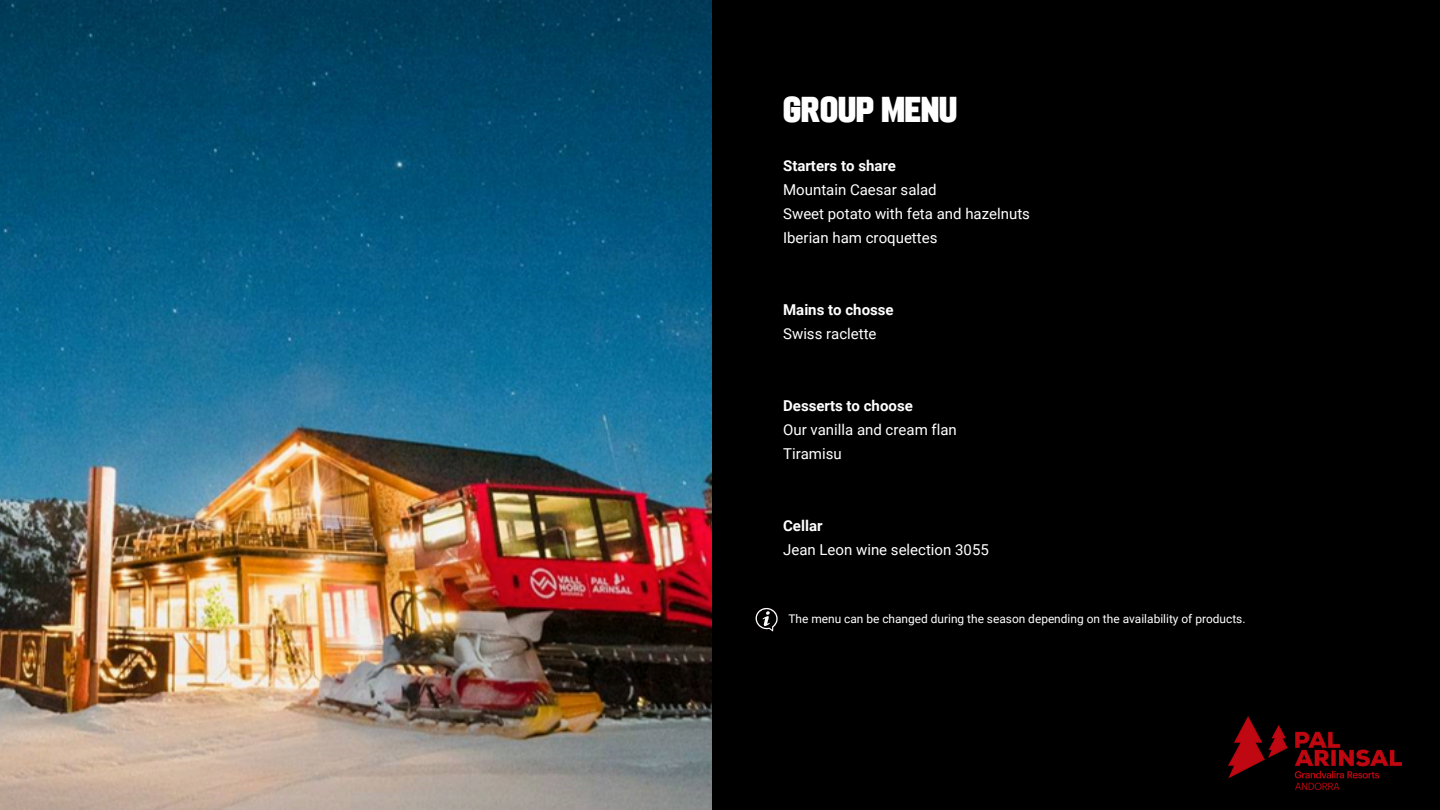
<style>
.page{position:relative;width:1440px;height:810px;background:#000}
.page>*{position:absolute;margin:0;border:0;box-sizing:border-box;transform-origin:0 0}
.t1{font:36px "Adirek Sans 900";color:#fff}
.t2{font:15px/24px "Roboto";color:#fff}
.t3{font:700 15px/24px "Roboto";color:#fff}
.t4{font:11.9px "Roboto";color:#fff}
.s1{font-weight:700}
.s2{font-weight:400}
</style>
<div class="page">
<svg style="left:755px;top:607px;width:23px;height:24px"></svg>
<img style="left:1229px;top:717px;width:173px;height:72px">
<img style="left:0;top:0;width:712px;height:810px">
<h1 class="t1" style="left:783px;top:88px;width:175px">GROUP MENU</h1>
<p class="t2" style="left:783px;top:154px;width:248px"><span class="s1">Starters to share<br></span>Mountain Caesar salad<br>Sweet potato with feta and hazelnuts<br>Iberian ham croquettes</p>
<h2 class="t3" style="left:783px;top:298px;width:112px">Mains to chosse<br><span class="s2">Swiss raclette</span></h2>
<h2 class="t2" style="left:783px;top:394px;width:175px"><span class="s1">Desserts to choose<br></span>Our vanilla and cream flan<br>Tiramisu</h2>
<h2 class="t2" style="left:783px;top:514px;width:207px"><span class="s1">Cellar<br></span>Jean Leon wine selection 3055</h2>
<h2 class="t4" style="left:788px;top:612px;width:459px">The menu can be changed during the season depending on the availability of products.</h2>
</div>
